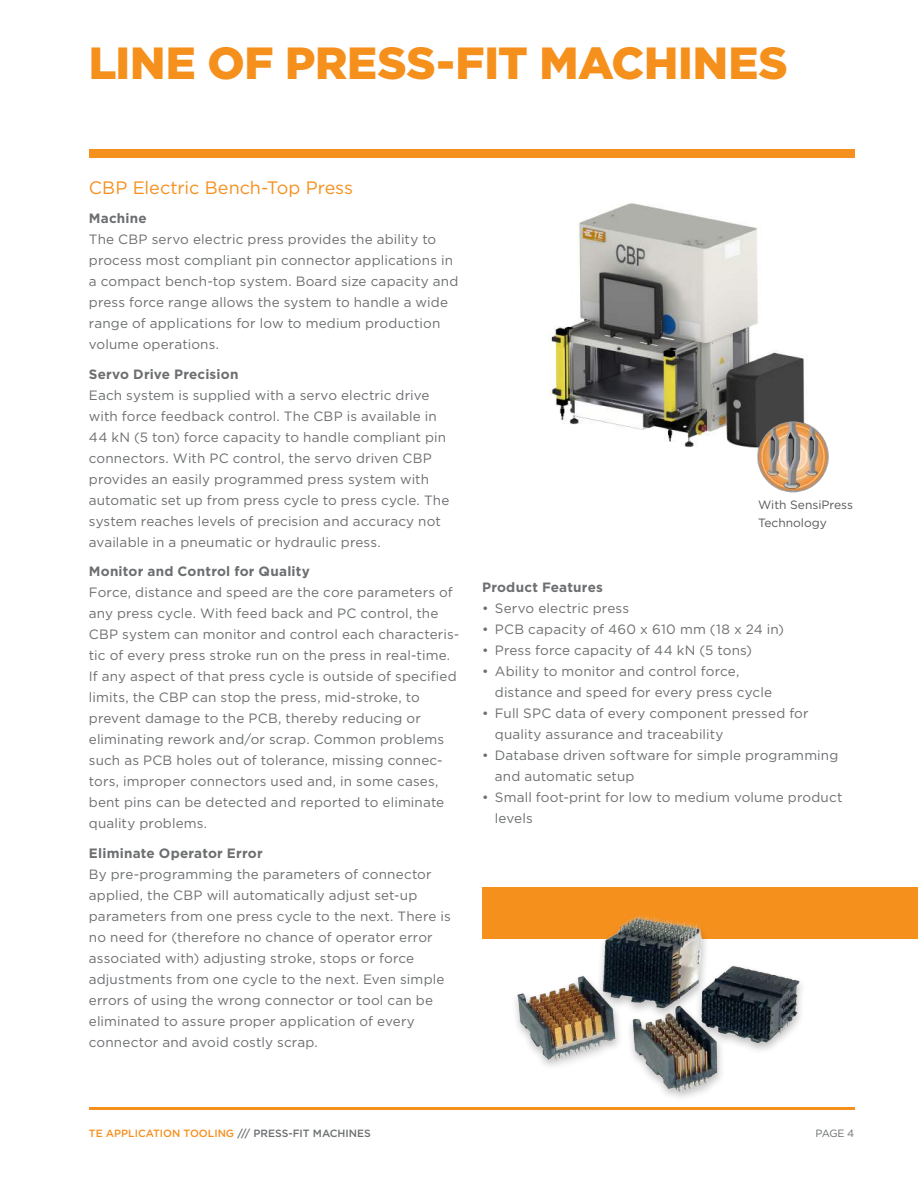
<style>
.page{position:relative;width:918px;height:1188px;background:#fff}
.page>*{position:absolute;margin:0;border:0;box-sizing:border-box;transform-origin:0 0}
.t1{font:900 45px "Gotham";color:#f6901d}
.t2{font:18px "Gotham";letter-spacing:-.005em;color:#f6901d}
.t3{font:13.5px/21px "Gotham";letter-spacing:.01em;color:#6c6e70}
.t4{font:700 13.5px "Gotham";letter-spacing:.015em;color:#6c6e70}
.t5{font:12px/18px "Gotham";color:#57585a}
.t6{font:500 10.5px "Gotham";color:#f6901d}
.t7{font:10.5px "Gotham";color:#6c6e70}
.s1{color:#6c6e70}
</style>
<div class="page">
<hr style="left:89px;top:1107px;width:765px;height:2px;background:#f6901d">
<div style="left:89px;top:150px;width:765px;height:8px;background:#f6901d"></div>
<img style="left:548px;top:203px;width:257px;height:245px">
<div style="left:482px;top:887px;width:436px;height:51px;background:#f6901d"></div>
<img style="left:509px;top:915px;width:300px;height:183px">
<img style="left:750px;top:417px;width:79px;height:76px">
<h1 class="t1" style="left:89px;top:43px;width:701px">LINE OF PRESS-FIT MACHINES</h1>
<h2 class="t2" style="left:89px;top:179px;width:266px">CBP Electric Bench-Top Press</h2>
<p class="t4" style="left:89px;top:213px;width:59px">Machine</p>
<p class="t3" style="left:89px;top:230px;width:371px">The CBP servo electric press provides the ability to process most compliant pin connector applications in a compact bench-top system. Board size capacity and press force range allows the system to handle a wide range of applications for low to medium production volume operations.</p>
<p class="t4" style="left:89px;top:368px;width:151px">Servo Drive Precision</p>
<p class="t3" style="left:89px;top:385px;width:362px">Each system is supplied with a servo electric drive with force feedback control. The CBP is available in 44 kN (5 ton) force capacity to handle compliant pin connectors. With PC control, the servo driven CBP provides an easily programmed press system with automatic set up from press cycle to press cycle. The system reaches levels of precision and accuracy not available in a pneumatic or hydraulic press.</p>
<p class="t4" style="left:89px;top:566px;width:223px">Monitor and Control for Quality</p>
<p class="t3" style="left:89px;top:583px;width:372px">Force, distance and speed are the core parameters of any press cycle. With feed back and PC control, the CBP system can monitor and control each characteris&shy;tic of every press stroke run on the press in real-time.<br>If any aspect of that press cycle is outside of specified limits, the CBP can stop the press, mid-stroke, to prevent damage to the PCB, thereby reducing or eliminating rework and/or scrap. Common problems such as PCB holes out of tolerance, missing connec&shy;tors, improper connectors used and, in some cases, bent pins can be detected and reported to eliminate quality problems.</p>
<p class="t4" style="left:89px;top:847px;width:175px">Eliminate Operator Error</p>
<p class="t3" style="left:89px;top:864px;width:364px">By pre-programming the parameters of connector applied, the CBP will automatically adjust set-up parameters from one press cycle to the next. There is no need for (therefore no chance of operator error associated with) adjusting stroke, stops or force adjustments from one cycle to the next. Even simple errors of using the wrong connector or tool can be eliminated to assure proper application of every connector and avoid costly scrap.</p>
<p class="t5" style="left:758px;top:496px;width:96px">With SensiPress<br>Technology</p>
<p class="t4" style="left:482px;top:581px;width:122px">Product Features</p>
<p class="t3" style="left:482px;top:598px;width:148px">• Servo electric press</p>
<p class="t3" style="left:482px;top:619px;width:303px">• PCB capacity of 460 x 610 mm (18 x 24 in)</p>
<p class="t3" style="left:482px;top:640px;width:271px">• Press force capacity of 44 kN (5 tons)</p>
<p class="t3" style="left:495px;top:661px;width:279px;text-indent:-13px">• Ability to monitor and control force, distance and speed for every press cycle</p>
<p class="t3" style="left:495px;top:703px;width:315px;text-indent:-13px">• Full SPC data of every component pressed for quality assurance and traceability</p>
<p class="t3" style="left:495px;top:745px;width:345px;text-indent:-13px">• Database driven software for simple programming and automatic setup</p>
<p class="t3" style="left:495px;top:787px;width:349px;text-indent:-13px">• Small foot-print for low to medium volume product levels</p>
<p class="t6" style="left:89px;top:1128px;width:284px">TE APPLICATION TOOLING <span class="s1">/// PRESS-FIT MACHINES</span></p>
<p class="t7" style="left:816px;top:1128px;width:40px">PAGE 4</p>
</div>
